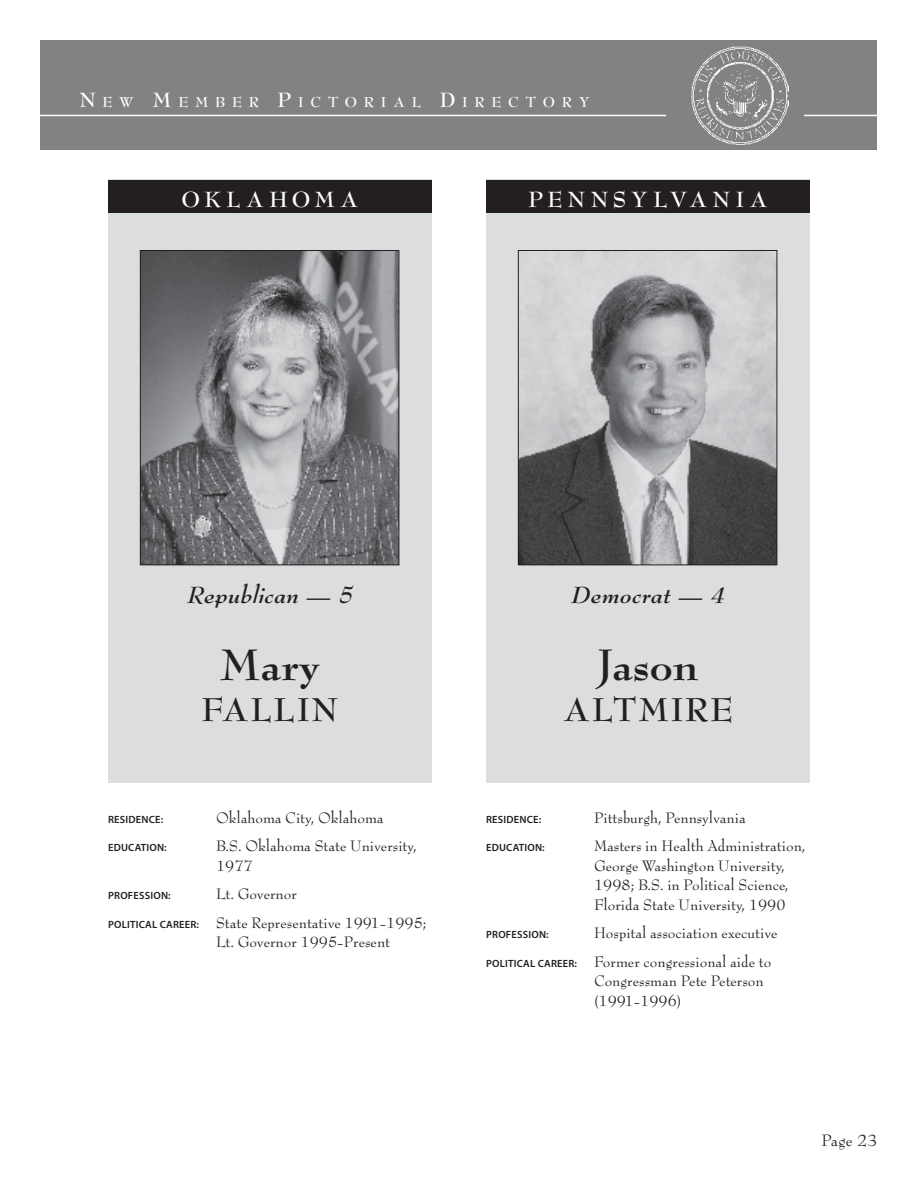
<style>
.page{position:relative;width:918px;height:1188px;background:#fff}
.page>*{position:absolute;margin:0;border:0;box-sizing:border-box;transform-origin:0 0}
.t1{font:700 48px "Bernhard Modern Std";color:#231f20}
.t2{font:700 36px "Bernhard Modern Std";letter-spacing:.05em;color:#231f20}
.t3{font:italic 700 25.5px "Bernhard Modern Std";letter-spacing:.025em;color:#231f20}
.t4{font:700 24px "Bernhard Modern Std";letter-spacing:.205em;color:#fff}
.t5{font:18px "Bernhard Modern Std";letter-spacing:.01em;color:#231f20}
.t6{font:16.5px/19.5px "Bernhard Modern Std";color:#231f20}
.t7{font:700 15.75px "Bernhard Modern Std";letter-spacing:.43em;color:#fff}
.t8{font:600 10.5px "Myriad Pro";letter-spacing:.02em;color:#231f20}
.s1{font-size:22.5px}
.s2{font-family:"Myriad Pro";font-weight:600;font-size:10.5px}
</style>
<div class="page">
<div style="left:108px;top:180px;width:324px;height:603px;background:#dcddde"></div>
<div style="left:486px;top:180px;width:324px;height:603px;background:#dcddde"></div>
<div style="left:40px;top:40px;width:837px;height:110px;background:#808284"></div>
<hr style="left:7px;top:115px;width:659px;height:1px;background:#fff">
<img style="left:691px;top:47px;width:98px;height:97px">
<hr style="left:804px;top:115px;width:86px;height:1px;background:#fff">
<div style="left:108px;top:180px;width:324px;height:33px;background:#231f20"></div>
<div style="left:486px;top:180px;width:324px;height:33px;background:#231f20"></div>
<img style="left:142px;top:252px;width:255px;height:311px">
<div style="left:140px;top:250px;width:259px;height:315px;border:1px solid #231f20"></div>
<img style="left:520px;top:252px;width:255px;height:311px">
<div style="left:518px;top:250px;width:259px;height:315px;border:1px solid #231f20"></div>
<p class="t7" style="left:80px;top:94px;width:512px"><span class="s1">N</span>EW <span class="s1">M</span>EMBER <span class="s1">P</span>ICTORIAL <span class="s1">D</span>IRECTORY</p>
<h3 class="t4" style="left:182px;top:187px;width:178px">OKLAHOMA</h3>
<h3 class="t4" style="left:528px;top:187px;width:241px">PENNSYLVANIA</h3>
<h3 class="t3" style="left:187px;top:581px;width:167px">Republican — 5</h3>
<h1 class="t1" style="left:220px;top:640px;width:102px">Mary</h1>
<h2 class="t2" style="left:202px;top:691px;width:138px">FALLIN</h2>
<p class="t8" style="left:108px;top:812px;width:57px">RESIDENCE:</p>
<p class="t6" style="left:216px;top:808px;width:169px">Oklahoma City, Oklahoma</p>
<p class="t8" style="left:108px;top:841px;width:60px">EDUCATION:</p>
<p class="t6" style="left:216px;top:837px;width:202px">B.S. Oklahoma State University,<br>1977</p>
<p class="t8" style="left:108px;top:889px;width:64px">PROFESSION:</p>
<p class="t6" style="left:108px;top:880px;width:320px;line-height:28.5px;text-indent:108px">Lt. Governor<br><span class="s2">POLITICAL CAREER:</span> State Representative 1991-1995;</p>
<p class="t6" style="left:216px;top:933px;width:176px">Lt. Governor 1995-Present</p>
<h3 class="t3" style="left:571px;top:581px;width:155px">Democrat — 4</h3>
<h1 class="t1" style="left:597px;top:640px;width:103px">Jason</h1>
<h2 class="t2" style="left:563px;top:691px;width:172px">ALTMIRE</h2>
<p class="t8" style="left:486px;top:812px;width:57px">RESIDENCE:</p>
<p class="t6" style="left:594px;top:808px;width:153px">Pittsburgh, Pennsylvania</p>
<p class="t8" style="left:486px;top:841px;width:60px">EDUCATION:</p>
<p class="t6" style="left:594px;top:837px;width:213px">Masters in Health Administration, George Washington University, 1998; B.S. in Political Science, Florida State University, 1990</p>
<p class="t8" style="left:486px;top:928px;width:64px">PROFESSION:</p>
<p class="t6" style="left:486px;top:919px;width:293px;line-height:28.5px;text-indent:108px">Hospital association executive<br><span class="s2">POLITICAL CAREER:</span> Former congressional aide to</p>
<p class="t6" style="left:594px;top:972px;width:171px">Congressman Pete Peterson (1991-1996)</p>
<p class="t5" style="left:821px;top:1131px;width:58px">Page 23</p>
</div>
